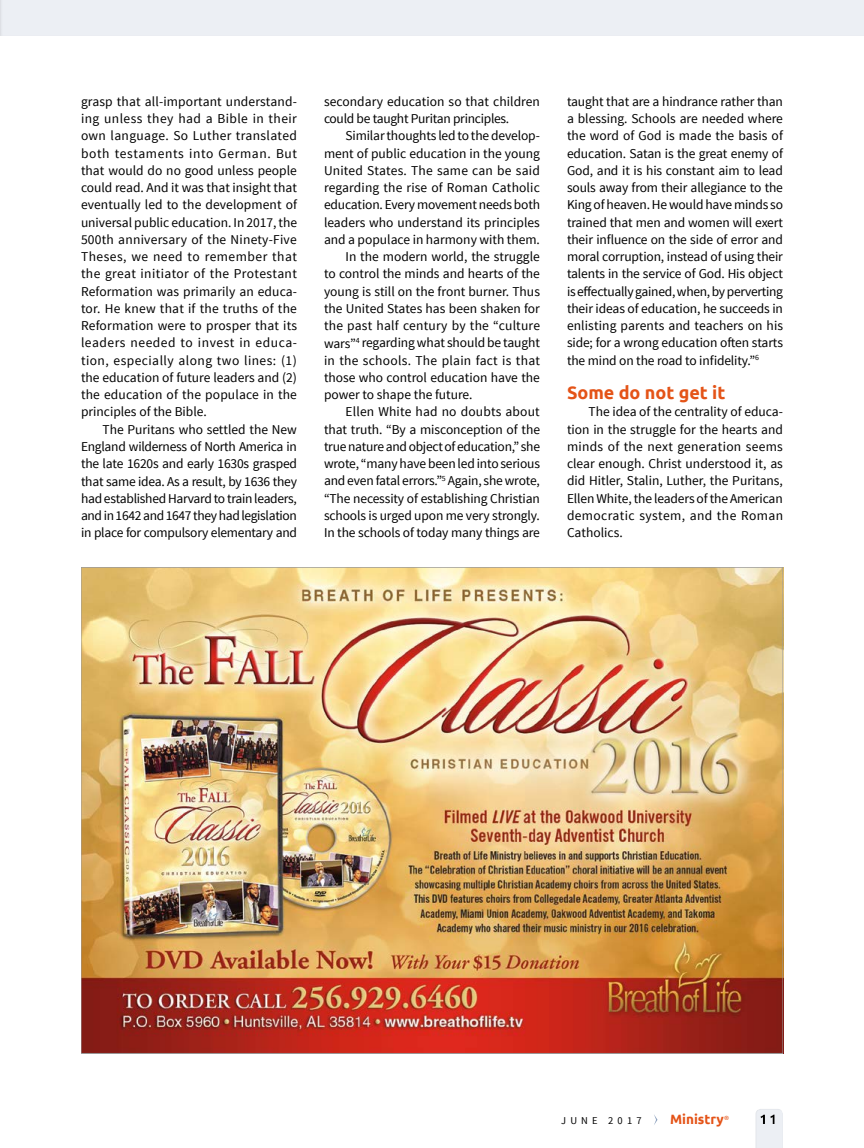
<style>
.page{position:relative;width:864px;height:1148px;background:#fff}
.page>*{position:absolute;margin:0;border:0;box-sizing:border-box;transform-origin:0 0}
.t1{font:700 18px "Ubuntu";color:#e45317}
.t2{font:13.5px/17.2px "Source Sans Pro";letter-spacing:-.005em;color:#000;text-align:justify}
.t3{font:13.5px "Source Sans Pro";letter-spacing:.015em;color:#000}
.t4{font:13.5px "Source Sans Pro";letter-spacing:.02em;color:#000}
.t5{font:700 13.5px "Ubuntu";color:#e45317}
.t6{font:10.5px "Source Sans Pro";letter-spacing:.4em;color:#000}
</style>
<div class="page">
<div style="left:743px;top:1098px;width:57px;height:50px;background:#000;opacity:.1"></div>
<svg style="left:654px;top:1115px;width:4px;height:10px"></svg>
<div style="left:0;top:0;width:864px;height:38px;background:#eceff4"></div>
<img style="left:83px;top:569px;width:698px;height:482px">
<p class="t2" style="left:81px;top:93px;width:218px">grasp that all-important understand&shy;ing unless they had a Bible in their own language. So Luther translated both testaments into German. But that would do no good unless people could read. And it was that insight that eventually led to the development of universal public education. In 2017, the 500th anniversary of the Ninety-Five Theses, we need to remember that the great initiator of the Protestant Reformation was primarily an educa&shy;tor. He knew that if the truths of the Reformation were to prosper that its leaders needed to invest in educa&shy;tion, especially along two lines: (1) the education of future leaders and (2) the education of the populace in the principles of the Bible.</p>
<p class="t2" style="left:81px;top:421px;width:218px;text-indent:22px">The Puritans who settled the New England wilderness of North America in the late 1620s and early 1630s grasped that same idea. As a result, by 1636 they had established Harvard to train leaders, and in 1642 and 1647 they had legislation in place for compulsory elementary and</p>
<p class="t2" style="left:324px;top:93px;width:218px">secondary education so that children could be taught Puritan principles.</p>
<p class="t2" style="left:346px;top:127px;width:196px">Similar thoughts led to the develop-</p>
<p class="t2" style="left:324px;top:145px;width:218px">ment of public education in the young</p>
<p class="t3" style="left:324px;top:162px;width:217px">United States. The same can be said</p>
<p class="t2" style="left:324px;top:179px;width:217px">regarding the rise of Roman Catholic</p>
<p class="t2" style="left:324px;top:196px;width:218px">education. Every movement needs both</p>
<p class="t2" style="left:324px;top:214px;width:217px">leaders who understand its principles</p>
<p class="t2" style="left:324px;top:231px;width:218px">and a populace in harmony with them.</p>
<p class="t2" style="left:346px;top:248px;width:196px">In the modern world, the struggle</p>
<p class="t2" style="left:324px;top:265px;width:218px">to control the minds and hearts of the</p>
<p class="t2" style="left:324px;top:283px;width:217px">young is still on the front burner. Thus</p>
<p class="t2" style="left:324px;top:300px;width:217px">the United States has been shaken for</p>
<p class="t3" style="left:324px;top:317px;width:218px">the past half century by the “culture</p>
<p class="t2" style="left:324px;top:334px;width:217px">wars”<sup>4</sup> regarding what should be taught</p>
<p class="t4" style="left:324px;top:352px;width:218px">in the schools. The plain fact is that</p>
<p class="t2" style="left:324px;top:369px;width:217px">those who control education have the</p>
<p class="t2" style="left:324px;top:386px;width:150px">power to shape the future.</p>
<p class="t2" style="left:346px;top:403px;width:196px">Ellen White had no doubts about</p>
<p class="t2" style="left:324px;top:421px;width:218px">that truth. “By a misconception of the</p>
<p class="t2" style="left:324px;top:438px;width:218px">true nature and object of education,” she</p>
<p class="t2" style="left:324px;top:455px;width:218px">wrote, “many have been led into serious</p>
<p class="t2" style="left:324px;top:472px;width:217px">and even fatal errors.”<sup>5</sup> Again, she wrote,</p>
<p class="t2" style="left:324px;top:490px;width:218px">“The necessity of establishing Christian</p>
<p class="t2" style="left:324px;top:507px;width:217px">schools is urged upon me very strongly.</p>
<p class="t2" style="left:324px;top:524px;width:217px">In the schools of today many things are</p>
<p class="t2" style="left:567px;top:93px;width:218px">taught that are a hindrance rather than a blessing. Schools are needed where the word of God is made the basis of education. Satan is the great enemy of God, and it is his constant aim to lead souls away from their allegiance to the King of heaven. He would have minds so trained that men and women will exert their influence on the side of error and moral corruption, instead of using their talents in the service of God. His object is effectually gained, when, by perverting their ideas of education, he succeeds in enlisting parents and teachers on his side; for a wrong education often starts the mind on the road to infidelity.”<sup>6</sup></p>
<h1 class="t1" style="left:567px;top:382px;width:160px">Some do not get it</h1>
<p class="t2" style="left:567px;top:403px;width:218px;text-indent:22px">The idea of the centrality of educa&shy;tion in the struggle for the hearts and minds of the next generation seems clear enough. Christ understood it, as did Hitler, Stalin, Luther, the Puritans, Ellen White, the leaders of the American democratic system, and the Roman Catholics.</p>
<p class="t6" style="left:561px;top:1114px;width:82px">JUNE 2017</p>
<p class="t5" style="left:670px;top:1111px;width:60px">Ministry<sup>®</sup></p>
</div>
